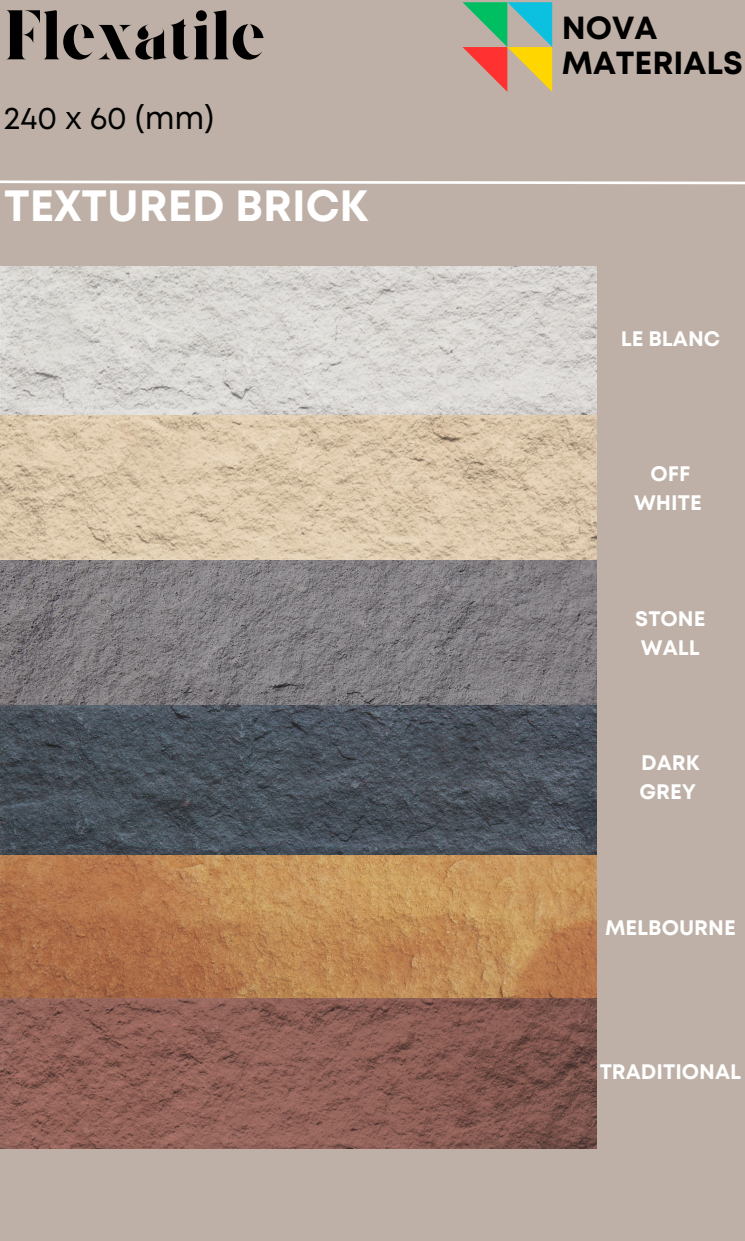
<style>
.page{position:relative;width:745px;height:1241px;background:#fff}
.page>*{position:absolute;margin:0;border:0;box-sizing:border-box;transform-origin:0 0}
.t1{font:70px "Giaza Stencil";color:#000}
.t2{font:700 43.75px "Mont";color:#fff}
.t3{font:700 31.94px/34.1px "Mont";color:#000}
.t4{font:31.5px "Mont";color:#000}
.t5{font:700 21px "Mont";color:#fff}
</style>
<div class="page">
<div style="left:0;top:0;width:744px;height:1240px;background:#beb0a6"></div>
<svg style="left:0;top:180px;width:744px;height:5px"></svg>
<svg style="left:462px;top:2px;width:89px;height:90px"></svg>
<img style="left:0;top:266px;width:596px;height:294px">
<img style="left:0;top:560px;width:596px;height:145px">
<img style="left:0;top:705px;width:596px;height:293px">
<img style="left:0;top:998px;width:596px;height:150px">
<h1 class="t1" style="left:4px;top:7px;width:263px">Flexatile</h1>
<h4 class="t3" style="left:561px;top:14px;width:182px">NOVA<br>MATERIALS</h4>
<p class="t4" style="left:4px;top:106px;width:211px">240 x 60 (mm)</p>
<p class="t2" style="left:4px;top:189px;width:365px">TEXTURED BRICK</p>
<p class="t5" style="left:620px;top:331px;width:101px">LE BLANC</p>
<p class="t5" style="left:650px;top:466px;width:41px">OFF</p>
<p class="t5" style="left:633px;top:495px;width:69px">WHITE</p>
<p class="t5" style="left:635px;top:610px;width:72px">STONE</p>
<h3 class="t5" style="left:640px;top:639px;width:60px">WALL</h3>
<p class="t5" style="left:641px;top:754px;width:60px">DARK</p>
<p class="t5" style="left:639px;top:783px;width:58px">GREY</p>
<h2 class="t5" style="left:604px;top:919px;width:132px">MELBOURNE</h2>
<p class="t5" style="left:599px;top:1063px;width:143px">TRADITIONAL</p>
</div>
